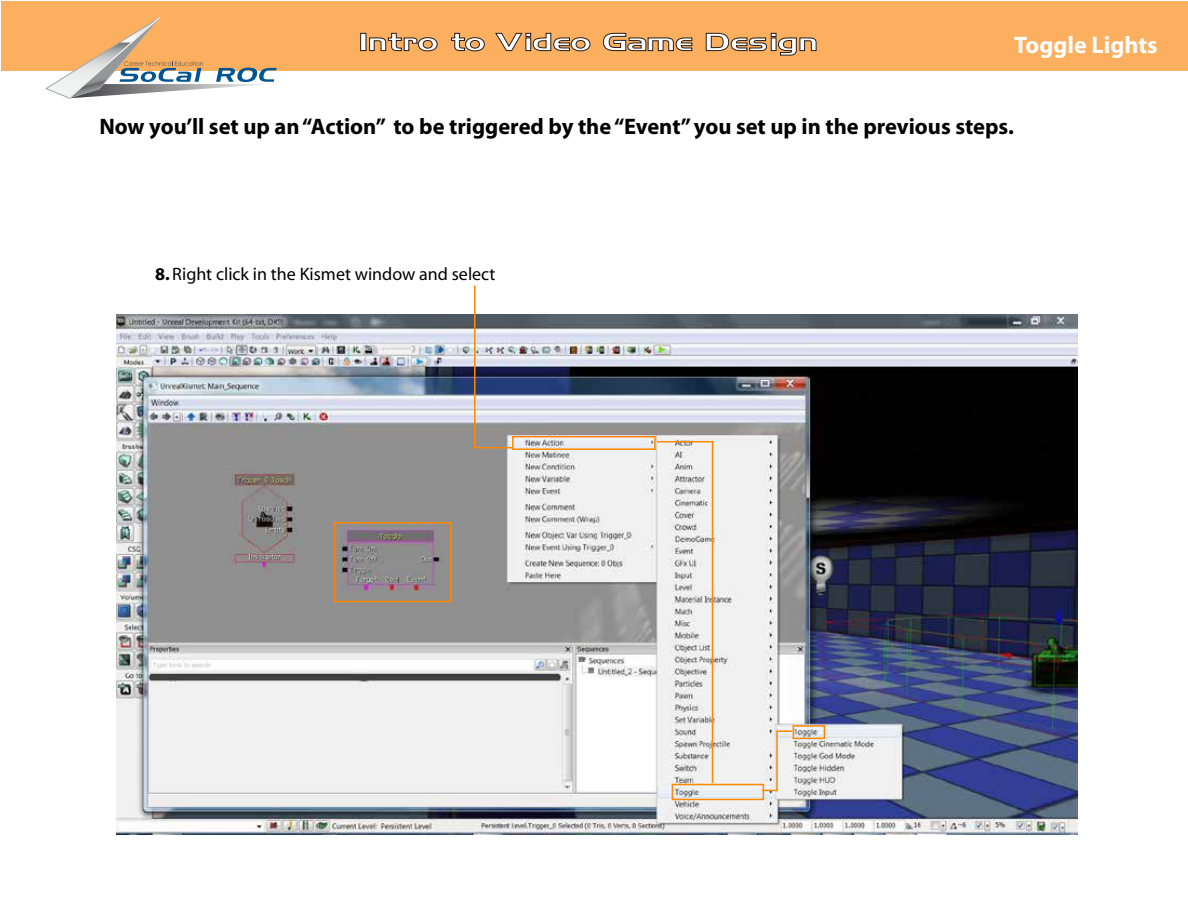
<style>
.page{position:relative;width:1188px;height:918px;background:#fff}
.page>*{position:absolute;margin:0;border:0;box-sizing:border-box;transform-origin:0 0}
.t1{font:700 24px "Myriad";color:#fff}
.t2{font:700 22.5px "Myriad";color:#000}
.t3{font:18px "Myriad";color:#000}
.s1{font-weight:700}
</style>
<div class="page">
<div style="left:2px;top:1px;width:1186px;height:70px;background:#fbaf5f"></div>
<svg style="left:45px;top:17px;width:232px;height:82px"></svg>
<svg style="left:360px;top:33px;width:6px;height:18px"></svg>
<svg style="left:369px;top:33px;width:69px;height:19px"></svg>
<svg style="left:451px;top:33px;width:34px;height:19px"></svg>
<svg style="left:495px;top:32px;width:96px;height:20px"></svg>
<svg style="left:603px;top:33px;width:90px;height:18px"></svg>
<svg style="left:705px;top:33px;width:112px;height:23px"></svg>
<img style="left:117px;top:315px;width:961px;height:520px">
<div style="left:512px;top:436px;width:144px;height:14px;border:2px solid #f80"></div>
<div style="left:672px;top:784px;width:92px;height:16px;border:2px solid #f80"></div>
<div style="left:793px;top:725px;width:32px;height:14px;border:2px solid #f80"></div>
<svg style="left:473px;top:285px;width:41px;height:164px"></svg>
<svg style="left:656px;top:440px;width:58px;height:344px"></svg>
<svg style="left:761px;top:730px;width:33px;height:62px"></svg>
<div style="left:334px;top:522px;width:118px;height:80px;border:2px solid #f80"></div>
<p class="t1" style="left:1014px;top:32px;width:145px">Toggle Lights</p>
<p class="t2" style="left:99px;top:115px;width:916px">Now you’ll set up an“Action” to be triggered by the“Event”you set up in the previous steps.</p>
<p class="t3" style="left:155px;top:266px;width:342px"><span class="s1">8.</span> Right click in the Kismet window and select</p>
</div>
